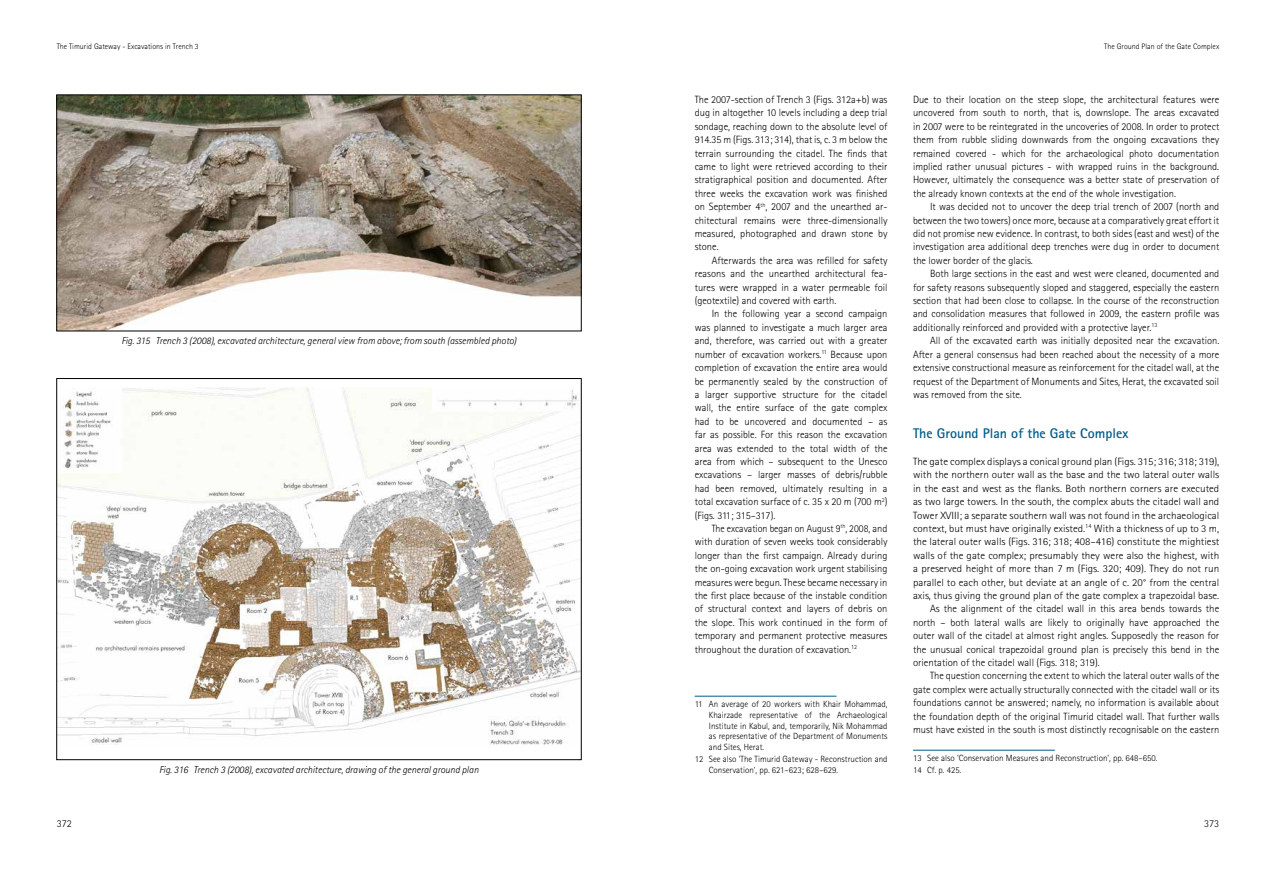
<style>
.page{position:relative;width:1276px;height:879px;background:#fff}
.page>*{position:absolute;margin:0;border:0;box-sizing:border-box;transform-origin:0 0}
.t1{font:700 14px "Rotis Sans Serif Std";color:#005c89}
.t2{font:300 10.5px/13.4px "Rotis Sans Serif Std";color:#000;text-align:justify}
.t3{font:300 10.5px "Rotis Sans Serif Std";color:#000;scale:1.06 1}
.t4{font:300 10.5px/13.4px "Rotis Sans Serif Std";color:#000;text-align:justify;scale:.95 1}
.t5{font:italic 300 10px "Rotis Sans Serif Std";color:#000}
.t6{font:300 9px/10.8px "Rotis Sans Serif Std";color:#000}
.t7{font:300 8px "Rotis Sans Serif Std";color:#000}
</style>
<div class="page">
<hr style="left:913px;top:750px;width:141px;height:1px;background:#005c89">
<hr style="left:694px;top:696px;width:142px;height:1px;background:#005c89">
<img style="left:59px;top:97px;width:520px;height:232px">
<img style="left:59px;top:388px;width:520px;height:357px">
<p class="t7" style="left:57px;top:42px;width:144px">The Timurid Gateway - Excavations in Trench 3</p>
<p class="t7" style="left:1104px;top:42px;width:116px">The Ground Plan of the Gate Complex</p>
<p class="t5" style="left:121px;top:335px;width:396px">Fig. 315 Trench 3 (2008), excavated architecture, general view from above; from south (assembled photo)</p>
<p class="t5" style="left:159px;top:764px;width:321px">Fig. 316 Trench 3 (2008), excavated architecture, drawing of the general ground plan</p>
<p class="t2" style="left:694px;top:93px;width:194px">The 2007-section of Trench 3 (Figs. 312a+b) was dug in altogether 10 levels including a deep trial sondage, reaching down to the absolute level of 914.35 m (Figs. 313; 314), that is, c. 3 m below the terrain surrounding the citadel. The finds that came to light were retrieved according to their stratigraphical position and documented. After three weeks the excavation work was finished on September 4<sup>th</sup>, 2007 and the unearthed ar&shy;chitectural remains were three-dimensionally measured, photographed and drawn stone by stone.</p>
<p class="t2" style="left:694px;top:254px;width:194px;text-indent:17px">Afterwards the area was refilled for safety reasons and the unearthed architectural fea&shy;tures were wrapped in a water permeable foil (geotextile) and covered with earth.</p>
<p class="t2" style="left:694px;top:307px;width:194px;text-indent:17px">In the following year a second campaign was planned to investigate a much larger area and, therefore, was carried out with a greater number of excavation workers.<sup>11</sup> Because upon completion of excavation the entire area would be permanently sealed by the construction of a larger supportive structure for the citadel wall, the entire surface of the gate complex had to be uncovered and documented – as far as possible. For this reason the excavation area was extended to the total width of the area from which – subsequent to the Unesco excavations – larger masses of debris/rubble had been removed, ultimately resulting in a total excavation surface of c. 35 x 20 m (700 m<sup>2</sup>) (Figs. 311; 315–317).</p>
<p class="t4" style="left:694px;top:522px;width:204px;text-indent:17px">The excavation began on August 9<sup>th</sup>, 2008, and with duration of seven weeks took considerably longer than the first campaign. Already during the on-going excavation work urgent stabilising measures were begun. These became necessary in the first place because of the instable condition of structural context and layers of debris on the slope. This work continued in the form of temporary and permanent protective measures throughout the duration of excavation.<sup>12</sup></p>
<p class="t6" style="left:709px;top:698px;width:180px;text-align:justify;text-indent:-14px">11 An average of 20 workers with Khair Mohammad, Khairzade representative of the Archaeological Institute in Kabul, and, temporarily, Nik Mohammad as representative of the Department of Monuments and Sites, Herat.</p>
<p class="t6" style="left:709px;top:754px;width:180px;text-indent:-14px">12 See also 'The Timurid Gateway - Reconstruction and<br>Conservation', pp. 621–623; 628–629.</p>
<p class="t2" style="left:913px;top:93px;width:308px">Due to their location on the steep slope, the architectural features were uncovered from south to north, that is, downslope. The areas excavated in 2007 were to be reintegrated in the uncoveries of 2008. In order to protect them from rubble sliding downwards from the ongoing excavations they remained covered - which for the archaeological photo documentation implied rather unusual pictures - with wrapped ruins in the background.<br>However, ultimately the consequence was a better state of preservation of the already known contexts at the end of the whole investigation.</p>
<p class="t2" style="left:913px;top:200px;width:308px;text-indent:17px">It was decided not to uncover the deep trial trench of 2007 (north and between the two towers) once more, because at a comparatively great effort it did not promise new evidence. In contrast, to both sides (east and west) of the investigation area additional deep trenches were dug in order to document the lower border of the glacis.</p>
<p class="t2" style="left:913px;top:267px;width:308px;text-indent:17px">Both large sections in the east and west were cleaned, documented and for safety reasons subsequently sloped and staggered, especially the eastern section that had been close to collapse. In the course of the reconstruction and consolidation measures that followed in 2009, the eastern profile was additionally reinforced and provided with a protective layer.<sup>13</sup></p>
<p class="t2" style="left:913px;top:334px;width:308px;text-indent:17px">All of the excavated earth was initially deposited near the excavation.<br>After a general consensus had been reached about the necessity of a more extensive constructional measure as reinforcement for the citadel wall, at the request of the Department of Monuments and Sites, Herat, the excavated soil was removed from the site.</p>
<h1 class="t1" style="left:913px;top:424px;width:217px">The Ground Plan of the Gate Complex</h1>
<p class="t3" style="left:913px;top:455px;width:290px">The gate complex displays a conical ground plan (Figs. 315; 316; 318; 319),</p>
<p class="t3" style="left:913px;top:469px;width:290px">with the northern outer wall as the base and the two lateral outer walls</p>
<p class="t3" style="left:913px;top:482px;width:290px">in the east and west as the flanks. Both northern corners are executed</p>
<p class="t3" style="left:913px;top:495px;width:290px">as two large towers. In the south, the complex abuts the citadel wall and</p>
<p class="t3" style="left:913px;top:509px;width:290px">Tower XVIII; a separate southern wall was not found in the archaeological</p>
<p class="t3" style="left:913px;top:522px;width:290px">context, but must have originally existed.<sup>14</sup> With a thickness of up to 3 m,</p>
<p class="t3" style="left:913px;top:536px;width:290px">the lateral outer walls (Figs. 316; 318; 408–416) constitute the mightiest</p>
<p class="t3" style="left:913px;top:549px;width:290px">walls of the gate complex; presumably they were also the highest, with</p>
<p class="t3" style="left:913px;top:562px;width:290px">a preserved height of more than 7 m (Figs. 320; 409). They do not run</p>
<p class="t3" style="left:913px;top:576px;width:290px">parallel to each other, but deviate at an angle of c. 20° from the central</p>
<p class="t3" style="left:913px;top:589px;width:290px">axis, thus giving the ground plan of the gate complex a trapezoidal base.</p>
<p class="t2" style="left:930px;top:602px;width:291px">As the alignment of the citadel wall in this area bends towards the</p>
<p class="t2" style="left:913px;top:615px;width:308px">north – both lateral walls are likely to originally have approached the</p>
<p class="t2" style="left:913px;top:629px;width:308px">outer wall of the citadel at almost right angles. Supposedly the reason for</p>
<p class="t2" style="left:913px;top:642px;width:308px">the unusual conical trapezoidal ground plan is precisely this bend in the</p>
<p class="t2" style="left:913px;top:656px;width:188px">orientation of the citadel wall (Figs. 318; 319).</p>
<p class="t2" style="left:930px;top:669px;width:291px">The question concerning the extent to which the lateral outer walls of the</p>
<p class="t2" style="left:913px;top:682px;width:308px">gate complex were actually structurally connected with the citadel wall or its</p>
<p class="t2" style="left:913px;top:696px;width:308px">foundations cannot be answered; namely, no information is available about</p>
<p class="t2" style="left:913px;top:709px;width:308px">the foundation depth of the original Timurid citadel wall. That further walls</p>
<p class="t2" style="left:913px;top:723px;width:308px">must have existed in the south is most distinctly recognisable on the eastern</p>
<p class="t6" style="left:913px;top:752px;width:246px;line-height:12.2px">13 See also 'Conservation Measures and Reconstruction', pp. 648–650.<br>14 Cf. p. 425.</p>
<p class="t2" style="left:57px;top:816px;width:17px">372</p>
<p class="t2" style="left:1204px;top:816px;width:17px">373</p>
</div>
